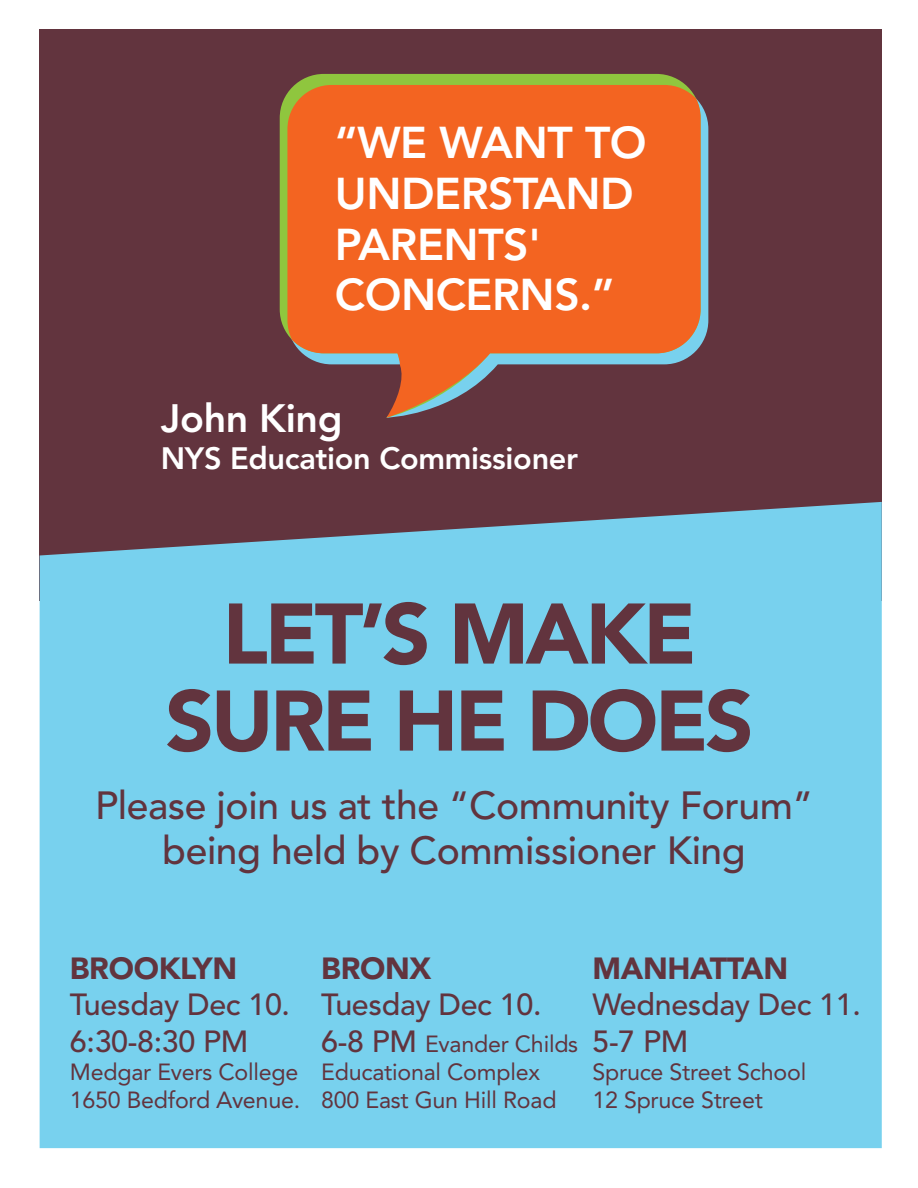
<style>
.page{position:relative;width:918px;height:1188px;background:#fff}
.page>*{position:absolute;margin:0;border:0;box-sizing:border-box;transform-origin:0 0}
.t1{font:900 84.9px/87px "Avenir LT Std";letter-spacing:-.04em;color:#62343e;text-align:center}
.t2{font:800 44.25px/50.7px "Avenir LT Std";letter-spacing:-.01em;color:#fff}
.t3{font:800 39.3px "Avenir LT Std";letter-spacing:-.01em;color:#fff}
.t4{font:500 39px/45px "Avenir LT Std";letter-spacing:-.01em;color:#62343e;text-align:center}
.t5{font:800 30.75px "Avenir LT Std";letter-spacing:-.01em;color:#fff}
.t6{font:500 30.45px/36.5px "Avenir LT Std";letter-spacing:-.01em;color:#62343e}
.t7{font:900 30.45px "Avenir LT Std";letter-spacing:-.01em;color:#62343e}
.t8{font:23.25px/27.9px "Avenir LT Std";letter-spacing:-.01em;color:#62343e}
.s1{font-weight:500;font-size:30.45px}
</style>
<div class="page">
<div style="left:40px;top:29px;width:842px;height:572px;background:#62343e"></div>
<div style="left:40px;top:502px;width:842px;height:646px;background:#78d1ee"></div>
<svg style="left:280px;top:74px;width:406px;height:259px;background:#8bb93d"></svg>
<svg style="left:287px;top:85px;width:414px;height:333px;background:#d9612c"></svg>
<h2 class="t2" style="left:335px;top:118px;width:313px">“WE WANT TO<br>UNDERSTAND<br>PARENTS'<br>CONCERNS.”</h2>
<h3 class="t3" style="left:161px;top:395px;width:183px">John King</h3>
<h3 class="t5" style="left:161px;top:440px;width:419px">NYS Education Commissioner</h3>
<h1 class="t1" style="left:165px;top:590px;width:590px">LET’S MAKE<br>SURE HE DOES</h1>
<h3 class="t4" style="left:95px;top:784px;width:719px">Please join us at the “Community Forum” being held by Commissioner King</h3>
<h3 class="t7" style="left:70px;top:950px;width:169px">BROOKLYN</h3>
<h3 class="t6" style="left:70px;top:987px;width:222px">Tuesday Dec 10.<br>6:30-8:30 PM</h3>
<p class="t8" style="left:70px;top:1058px;width:232px">Medgar Evers College<br>1650 Bedford Avenue.</p>
<h3 class="t7" style="left:321px;top:950px;width:112px">BRONX</h3>
<h3 class="t6" style="left:321px;top:987px;width:222px">Tuesday Dec 10.</h3>
<p class="t8" style="left:321px;top:1030px;width:258px"><span class="s1">6-8 PM</span> Evander Childs<br>Educational Complex<br>800 East Gun Hill Road</p>
<h3 class="t7" style="left:592px;top:950px;width:197px">MANHATTAN</h3>
<h3 class="t6" style="left:592px;top:987px;width:270px">Wednesday Dec 11.<br>5-7 PM</h3>
<p class="t8" style="left:592px;top:1058px;width:215px">Spruce Street School<br>12 Spruce Street</p>
</div>
